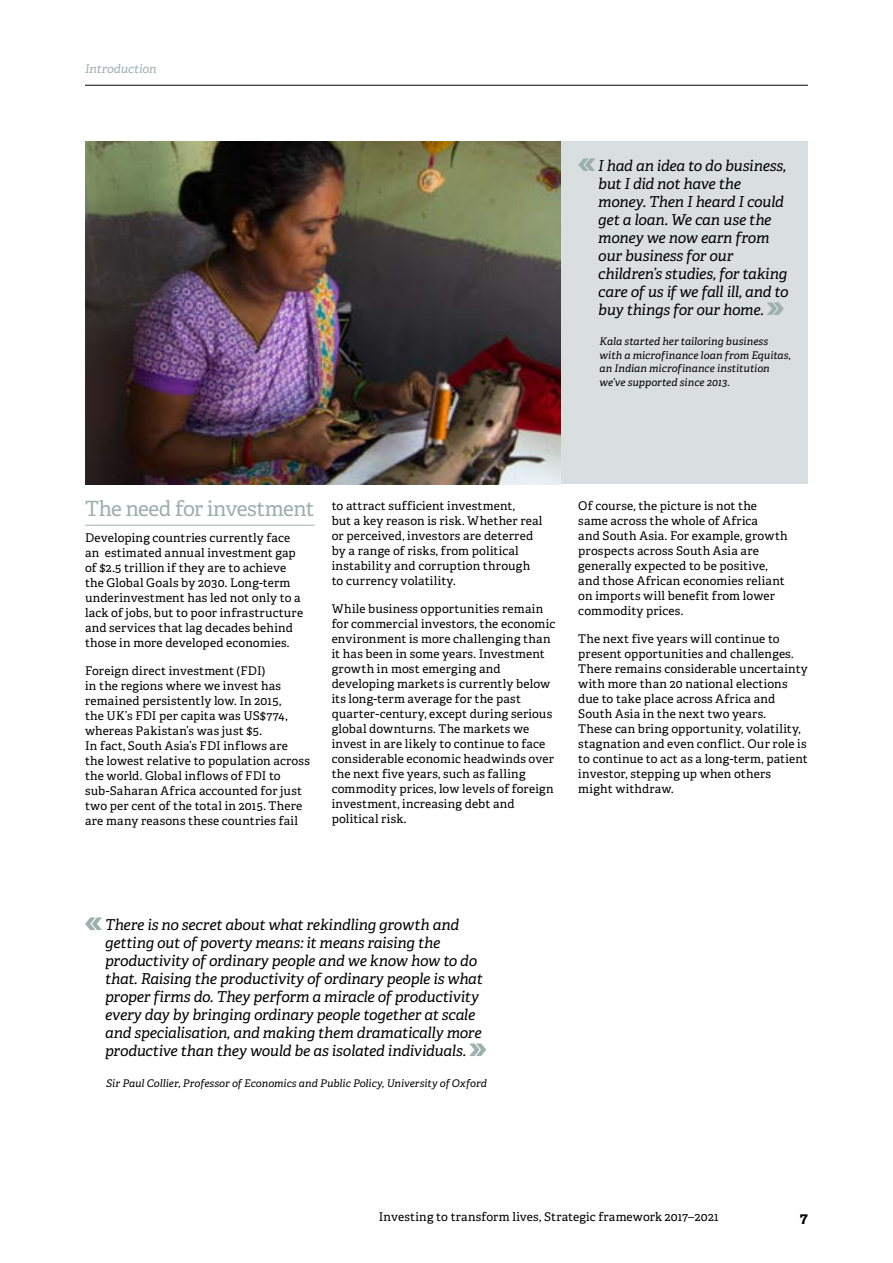
<style>
.page{position:relative;width:893px;height:1263px;background:#fff}
.page>*{position:absolute;margin:0;border:0;box-sizing:border-box;transform-origin:0 0}
.t1{font:21px "Adelle PE";letter-spacing:-.03em;color:#9db0ac}
.t2{font:italic 15px/18px "Adelle";letter-spacing:-.015em;color:#000}
.t3{font:700 15px "Adelle";color:#000}
.t4{font:12px/15px "Adelle PE";letter-spacing:.015em;color:#000}
.t5{font:italic 12px "Adelle";letter-spacing:.005em;color:#9db0ac}
.t6{font:italic 10.5px/13.5px "Adelle";color:#000}
</style>
<div class="page">
<img style="left:85px;top:141px;width:476px;height:343px">
<div style="left:561px;top:141px;width:247px;height:343px;background:#d8dfde"></div>
<hr style="left:85px;top:525px;width:230px;height:1px;background:#9db0ac">
<svg style="left:85px;top:917px;width:17px;height:13px"></svg>
<svg style="left:469px;top:1043px;width:17px;height:13px"></svg>
<svg style="left:578px;top:158px;width:17px;height:13px"></svg>
<svg style="left:767px;top:302px;width:17px;height:13px"></svg>
<hr style="left:85px;top:85px;width:723px;height:1px;background:#000">
<p class="t5" style="left:85px;top:61px;width:73px">Introduction</p>
<p class="t2" style="left:598px;top:157px;width:192px">I had an idea to do business, but I did not have the money. Then I heard I could get a loan. We can use the money we now earn from our business for our children’s studies, for taking care of us if we fall ill, and to buy things for our home.</p>
<p class="t6" style="left:600px;top:335px;width:193px">Kala started her tailoring business with a microfinance loan from Equitas, an Indian microfinance institution we’ve supported since 2013.</p>
<h1 class="t1" style="left:85px;top:494px;width:231px">The need for investment</h1>
<p class="t4" style="left:85px;top:530px;width:220px">Developing countries currently face an estimated annual investment gap of $2.5 trillion if they are to achieve the Global Goals by 2030. Long-term underinvestment has led not only to a lack of jobs, but to poor infrastructure and services that lag decades behind those in more developed economies.</p>
<p class="t4" style="left:85px;top:663px;width:226px">Foreign direct investment (FDI)<br>in the regions where we invest has remained persistently low. In 2015,<br>the UK’s FDI per capita was US$774, whereas Pakistan’s was just $5.<br>In fact, South Asia’s FDI inflows are the lowest relative to population across the world. Global inflows of FDI to sub-Saharan Africa accounted for just two per cent of the total in 2015. There are many reasons these countries fail</p>
<p class="t4" style="left:332px;top:498px;width:212px">to attract sufficient investment,<br>but a key reason is risk. Whether real or perceived, investors are deterred by a range of risks, from political instability and corruption through to currency volatility.</p>
<p class="t4" style="left:332px;top:600px;width:225px">While business opportunities remain for commercial investors, the economic environment is more challenging than it has been in some years. Investment growth in most emerging and developing markets is currently below its long-term average for the past quarter-century, except during serious global downturns. The markets we invest in are likely to continue to face considerable economic headwinds over the next five years, such as falling commodity prices, low levels of foreign investment, increasing debt and political risk.</p>
<p class="t4" style="left:578px;top:498px;width:211px">Of course, the picture is not the same across the whole of Africa<br>and South Asia. For example, growth prospects across South Asia are generally expected to be positive, and those African economies reliant on imports will benefit from lower commodity prices.</p>
<p class="t4" style="left:578px;top:630px;width:231px">The next five years will continue to present opportunities and challenges.<br>There remains considerable uncertainty with more than 20 national elections due to take place across Africa and South Asia in the next two years.<br>These can bring opportunity, volatility, stagnation and even conflict. Our role is to continue to act as a long-term, patient investor, stepping up when others might withdraw.</p>
<p class="t2" style="left:105px;top:916px;width:379px">There is no secret about what rekindling growth and getting out of poverty means: it means raising the productivity of ordinary people and we know how to do that. Raising the productivity of ordinary people is what proper firms do. They perform a miracle of productivity every day by bringing ordinary people together at scale and specialisation, and making them dramatically more productive than they would be as isolated individuals.</p>
<p class="t6" style="left:106px;top:1076px;width:382px">Sir Paul Collier, Professor of Economics and Public Policy, University of Oxford</p>
<p class="t4" style="left:379px;top:1209px;width:341px">Investing to transform lives, Strategic framework 2017–2021</p>
<p class="t3" style="left:800px;top:1208px;width:9px">7</p>
</div>
